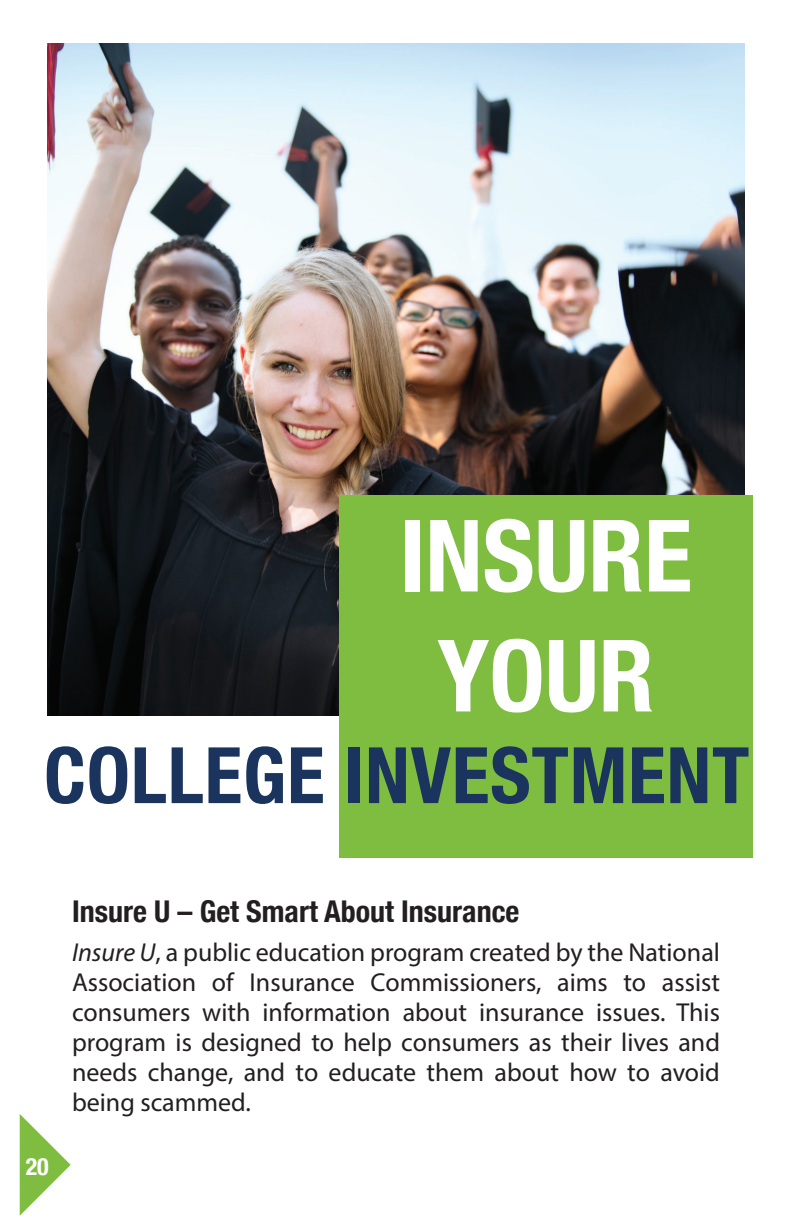
<style>
.page{position:relative;width:792px;height:1224px;background:#fff}
.page>*{position:absolute;margin:0;border:0;box-sizing:border-box;transform-origin:0 0}
.t1{font:700 condensed 100px/120px "Helvetica Neue";color:#fff;text-align:center}
.t2{font:700 condensed 78px "Helvetica Neue";letter-spacing:.01em;color:#1a345d}
.t3{font:700 condensed 30px "Helvetica Neue";color:#231f20}
.t4{font:26px/30px "Myriad Pro";color:#231f20;text-align:justify}
.t5{font:700 condensed 24px "Helvetica Neue";color:#fff}
.s1{font-style:italic}
</style>
<div class="page">
<svg style="left:20px;top:1114px;width:51px;height:102px"></svg>
<img style="left:48px;top:43px;width:696px;height:673px">
<div style="left:339px;top:495px;width:413px;height:363px;background:#7fbd41"></div>
<h1 class="t1" style="left:399px;top:489px;width:294px">INSURE<br>YOUR</h1>
<h2 class="t2" style="left:44px;top:711px;width:707px">COLLEGE INVESTMENT</h2>
<p class="t5" style="left:26px;top:1147px;width:25px">20</p>
<p class="t3" style="left:72px;top:886px;width:449px">Insure U – Get Smart About Insurance</p>
<p class="t4" style="left:72px;top:937px;width:650px"><span class="s1">Insure U</span>, a public education program created by the National Association of Insurance Commissioners, aims to assist consumers with information about insurance issues. This program is designed to help consumers as their lives and needs change, and to educate them about how to avoid being scammed.</p>
</div>
